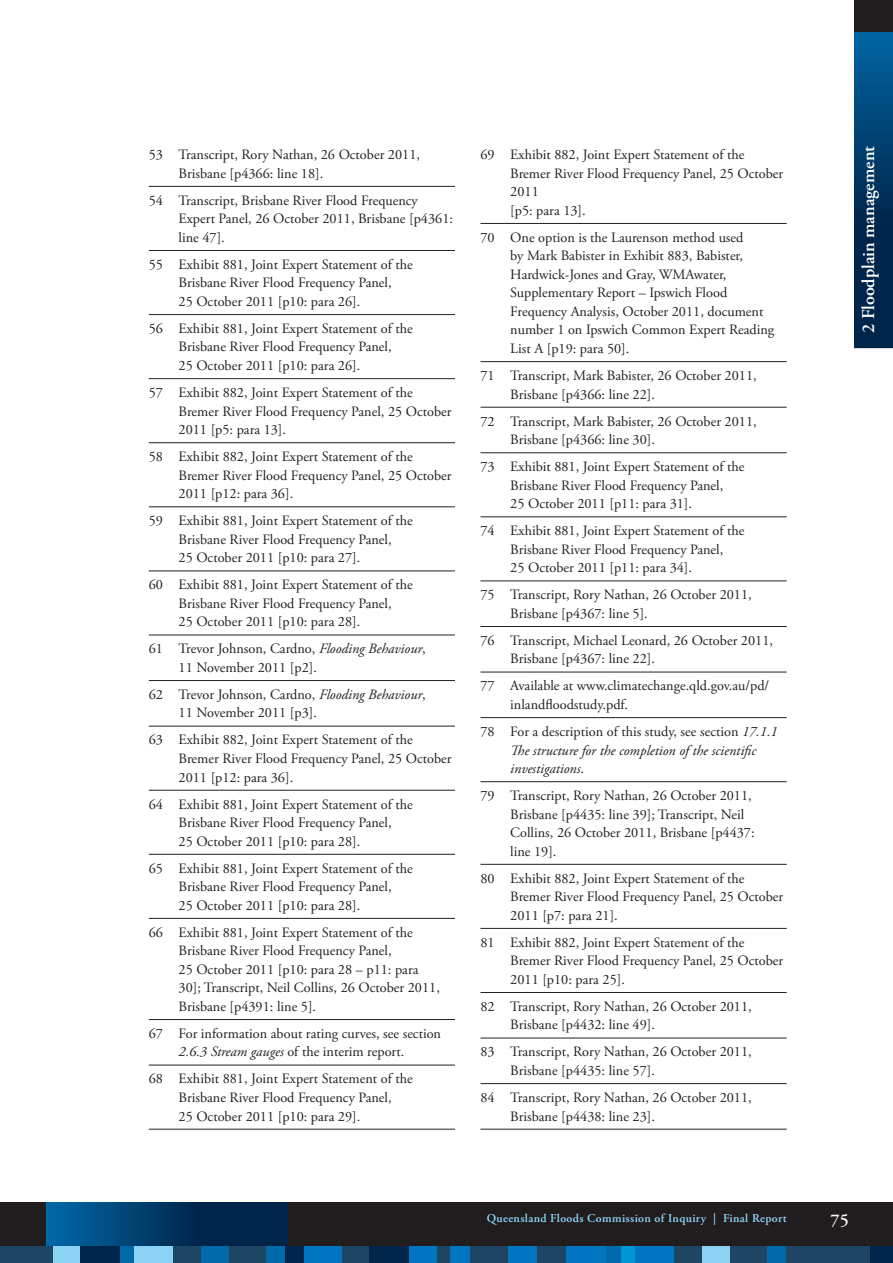
<style>
.page{position:relative;width:893px;height:1263px;background:#fff}
.page>*{position:absolute;margin:0;border:0;box-sizing:border-box;transform-origin:0 0}
.t1{font:600 18px "Adobe Garamond Pro";color:#fff}
.t2{font:14.25px/18.5px "Adobe Garamond Pro";color:#231f20}
.t3{font:italic 14.25px/18.6px "Adobe Garamond Pro";color:#231f20}
.t4{font:600 12px "Adobe Garamond Pro";letter-spacing:.03em;color:#8cd2f4}
.s1{font-style:italic}
.s2{font-style:normal}
</style>
<div class="page">
<div style="left:0;top:1202px;width:893px;height:61px;background:#211d1e"></div>
<div style="left:855px;top:0;width:38px;height:113px;background:#211d1e"></div>
<svg style="left:855px;top:33px;width:38px;height:315px;background:#003864"></svg>
<svg style="left:46px;top:1202px;width:241px;height:37px;background:#003a68"></svg>
<div style="left:28px;top:1239px;width:865px;height:24px;background:#231f20;opacity:.2"></div>
<div style="left:45px;top:1246px;width:848px;height:17px;background:#1f4564"></div>
<div style="left:870px;top:1246px;width:23px;height:17px;background:#00244a"></div>
<div style="left:285px;top:1246px;width:19px;height:17px;background:#00244a"></div>
<div style="left:304px;top:1246px;width:37px;height:17px;background:#0076c0"></div>
<div style="left:398px;top:1246px;width:38px;height:17px;background:#0076c0"></div>
<div style="left:369px;top:1246px;width:40px;height:17px;background:#00244a"></div>
<div style="left:0;top:1246px;width:53px;height:17px;background:#1f4564"></div>
<div style="left:53px;top:1246px;width:28px;height:17px;background:#8cd2f4"></div>
<div style="left:81px;top:1246px;width:39px;height:17px;background:#00244a"></div>
<div style="left:620px;top:1246px;width:16px;height:17px;background:#0096d6"></div>
<div style="left:767px;top:1246px;width:19px;height:17px;background:#0069aa"></div>
<div style="left:702px;top:1246px;width:28px;height:17px;background:#8cd2f4"></div>
<div style="left:635px;top:1246px;width:38px;height:17px;background:#0076c0"></div>
<div style="left:120px;top:1246px;width:16px;height:17px;background:#0069aa"></div>
<div style="left:267px;top:1246px;width:18px;height:17px;background:#0069aa"></div>
<div style="left:201px;top:1246px;width:28px;height:17px;background:#0069aa"></div>
<div style="left:134px;top:1246px;width:39px;height:17px;background:#8cd2f4"></div>
<div style="left:604px;top:1246px;width:16px;height:17px;background:#0069aa"></div>
<div style="left:451px;top:1246px;width:19px;height:17px;background:#0076c0"></div>
<div style="left:508px;top:1246px;width:29px;height:17px;background:#0076c0"></div>
<div style="left:566px;top:1246px;width:40px;height:17px;background:#0076c0"></div>
<hr style="left:149px;top:186px;width:306px;height:1px;background:#231f20">
<hr style="left:149px;top:250px;width:306px;height:1px;background:#231f20">
<hr style="left:149px;top:314px;width:306px;height:1px;background:#231f20">
<hr style="left:149px;top:378px;width:306px;height:1px;background:#231f20">
<hr style="left:149px;top:442px;width:306px;height:1px;background:#231f20">
<hr style="left:149px;top:507px;width:306px;height:1px;background:#231f20">
<hr style="left:149px;top:571px;width:306px;height:1px;background:#231f20">
<hr style="left:149px;top:635px;width:306px;height:1px;background:#231f20">
<hr style="left:149px;top:680px;width:306px;height:1px;background:#231f20">
<hr style="left:149px;top:726px;width:306px;height:1px;background:#231f20">
<hr style="left:149px;top:790px;width:306px;height:1px;background:#231f20">
<hr style="left:149px;top:854px;width:306px;height:1px;background:#231f20">
<hr style="left:149px;top:918px;width:306px;height:1px;background:#231f20">
<hr style="left:149px;top:1019px;width:306px;height:1px;background:#231f20">
<hr style="left:149px;top:1065px;width:306px;height:1px;background:#231f20">
<hr style="left:149px;top:1129px;width:306px;height:1px;background:#231f20">
<hr style="left:480px;top:223px;width:307px;height:1px;background:#231f20">
<hr style="left:480px;top:361px;width:307px;height:1px;background:#231f20">
<hr style="left:480px;top:407px;width:307px;height:1px;background:#231f20">
<hr style="left:480px;top:452px;width:307px;height:1px;background:#231f20">
<hr style="left:480px;top:517px;width:307px;height:1px;background:#231f20">
<hr style="left:480px;top:581px;width:307px;height:1px;background:#231f20">
<hr style="left:480px;top:626px;width:307px;height:1px;background:#231f20">
<hr style="left:480px;top:672px;width:307px;height:1px;background:#231f20">
<hr style="left:480px;top:717px;width:307px;height:1px;background:#231f20">
<hr style="left:480px;top:781px;width:307px;height:1px;background:#231f20">
<hr style="left:480px;top:864px;width:307px;height:1px;background:#231f20">
<hr style="left:480px;top:928px;width:307px;height:1px;background:#231f20">
<hr style="left:480px;top:992px;width:307px;height:1px;background:#231f20">
<hr style="left:480px;top:1038px;width:307px;height:1px;background:#231f20">
<hr style="left:480px;top:1083px;width:307px;height:1px;background:#231f20">
<hr style="left:480px;top:1129px;width:307px;height:1px;background:#231f20">
<p class="t2" style="left:179px;top:146px;width:243px;text-indent:-30px">53 Transcript, Rory Nathan, 26 October 2011,<br>Brisbane [p4366: line 18].</p>
<p class="t2" style="left:179px;top:191px;width:276px;text-indent:-30px">54 Transcript, Brisbane River Flood Frequency<br>Expert Panel, 26 October 2011, Brisbane [p4361: line 47].</p>
<p class="t2" style="left:179px;top:255px;width:236px;text-indent:-30px">55 Exhibit 881, Joint Expert Statement of the<br>Brisbane River Flood Frequency Panel,<br>25 October 2011 [p10: para 26].</p>
<p class="t2" style="left:179px;top:320px;width:236px;text-indent:-30px">56 Exhibit 881, Joint Expert Statement of the<br>Brisbane River Flood Frequency Panel,<br>25 October 2011 [p10: para 26].</p>
<p class="t2" style="left:179px;top:384px;width:274px;text-indent:-30px">57 Exhibit 882, Joint Expert Statement of the<br>Bremer River Flood Frequency Panel, 25 October<br>2011 [p5: para 13].</p>
<p class="t2" style="left:179px;top:448px;width:274px;text-indent:-30px">58 Exhibit 882, Joint Expert Statement of the<br>Bremer River Flood Frequency Panel, 25 October<br>2011 [p12: para 36].</p>
<p class="t2" style="left:179px;top:512px;width:236px;text-indent:-30px">59 Exhibit 881, Joint Expert Statement of the<br>Brisbane River Flood Frequency Panel,<br>25 October 2011 [p10: para 27].</p>
<p class="t2" style="left:179px;top:576px;width:236px;text-indent:-30px">60 Exhibit 881, Joint Expert Statement of the<br>Brisbane River Flood Frequency Panel,<br>25 October 2011 [p10: para 28].</p>
<p class="t2" style="left:179px;top:640px;width:249px;text-indent:-30px">61 Trevor Johnson, Cardno, <span class="s1">Flooding Behaviour</span>,<br>11 November 2011 [p2].</p>
<p class="t2" style="left:179px;top:686px;width:249px;text-indent:-30px">62 Trevor Johnson, Cardno, <span class="s1">Flooding Behaviour</span>,<br>11 November 2011 [p3].</p>
<p class="t2" style="left:179px;top:731px;width:274px;text-indent:-30px">63 Exhibit 882, Joint Expert Statement of the<br>Bremer River Flood Frequency Panel, 25 October<br>2011 [p12: para 36].</p>
<p class="t2" style="left:179px;top:795px;width:236px;text-indent:-30px">64 Exhibit 881, Joint Expert Statement of the<br>Brisbane River Flood Frequency Panel,<br>25 October 2011 [p10: para 28].</p>
<p class="t2" style="left:179px;top:859px;width:236px;text-indent:-30px">65 Exhibit 881, Joint Expert Statement of the<br>Brisbane River Flood Frequency Panel,<br>25 October 2011 [p10: para 28].</p>
<p class="t2" style="left:179px;top:923px;width:263px;text-indent:-30px">66 Exhibit 881, Joint Expert Statement of the Brisbane River Flood Frequency Panel,<br>25 October 2011 [p10: para 28 – p11: para 30]; Transcript, Neil Collins, 26 October 2011, Brisbane [p4391: line 5].</p>
<p class="t2" style="left:149px;top:1025px;width:294px;text-align:center">67 For information about rating curves, see section<br><span class="s1">2.6.3 Stream gauges</span> of the interim report.</p>
<p class="t2" style="left:179px;top:1070px;width:236px;text-indent:-30px">68 Exhibit 881, Joint Expert Statement of the<br>Brisbane River Flood Frequency Panel,<br>25 October 2011 [p10: para 29].</p>
<p class="t2" style="left:510px;top:146px;width:274px;text-indent:-30px">69 Exhibit 882, Joint Expert Statement of the<br>Bremer River Flood Frequency Panel, 25 October<br>2011<br>[p5: para 13].</p>
<p class="t2" style="left:510px;top:228px;width:266px;text-indent:-30px">70 One option is the Laurenson method used<br>by Mark Babister in Exhibit 883, Babister, Hardwick-Jones and Gray, WMAwater, Supplementary Report – Ipswich Flood Frequency Analysis, October 2011, document number 1 on Ipswich Common Expert Reading List A [p19: para 50].</p>
<p class="t2" style="left:510px;top:367px;width:248px;text-indent:-30px">71 Transcript, Mark Babister, 26 October 2011,<br>Brisbane [p4366: line 22].</p>
<p class="t2" style="left:510px;top:412px;width:248px;text-indent:-30px">72 Transcript, Mark Babister, 26 October 2011,<br>Brisbane [p4366: line 30].</p>
<p class="t2" style="left:510px;top:458px;width:236px;text-indent:-30px">73 Exhibit 881, Joint Expert Statement of the<br>Brisbane River Flood Frequency Panel,<br>25 October 2011 [p11: para 31].</p>
<p class="t2" style="left:510px;top:522px;width:236px;text-indent:-30px">74 Exhibit 881, Joint Expert Statement of the<br>Brisbane River Flood Frequency Panel,<br>25 October 2011 [p11: para 34].</p>
<p class="t2" style="left:510px;top:586px;width:243px;text-indent:-30px">75 Transcript, Rory Nathan, 26 October 2011,<br>Brisbane [p4367: line 5].</p>
<p class="t2" style="left:510px;top:632px;width:264px;text-indent:-30px">76 Transcript, Michael Leonard, 26 October 2011,<br>Brisbane [p4367: line 22].</p>
<p class="t2" style="left:510px;top:677px;width:260px;text-indent:-30px">77 Available at www.climatechange.qld.gov.au/pd/ inlandfloodstudy.pdf.</p>
<p class="t3" style="left:510px;top:722px;width:269px;text-indent:-30px"><span class="s2">78 For a description of this study, see section</span> 17.1.1<br>The structure for the completion of the scientific investigations<span class="s2">.</span></p>
<p class="t2" style="left:510px;top:787px;width:246px;text-indent:-30px">79 Transcript, Rory Nathan, 26 October 2011, Brisbane [p4435: line 39]; Transcript, Neil Collins, 26 October 2011, Brisbane [p4437: line 19].</p>
<p class="t2" style="left:510px;top:869px;width:274px;text-indent:-30px">80 Exhibit 882, Joint Expert Statement of the<br>Bremer River Flood Frequency Panel, 25 October<br>2011 [p7: para 21].</p>
<p class="t2" style="left:510px;top:933px;width:274px;text-indent:-30px">81 Exhibit 882, Joint Expert Statement of the<br>Bremer River Flood Frequency Panel, 25 October<br>2011 [p10: para 25].</p>
<p class="t2" style="left:510px;top:997px;width:243px;text-indent:-30px">82 Transcript, Rory Nathan, 26 October 2011,<br>Brisbane [p4432: line 49].</p>
<p class="t2" style="left:510px;top:1043px;width:243px;text-indent:-30px">83 Transcript, Rory Nathan, 26 October 2011,<br>Brisbane [p4435: line 57].</p>
<p class="t2" style="left:510px;top:1089px;width:243px;text-indent:-30px">84 Transcript, Rory Nathan, 26 October 2011,<br>Brisbane [p4438: line 23].</p>
<p class="t1" style="left:858px;top:333px;width:188px;rotate:-90deg">2 Floodplain management</p>
<p class="t4" style="left:487px;top:1211px;width:301px">Queensland Floods Commission of Inquiry | Final Report</p>
<p class="t1" style="left:831px;top:1210px;width:20px">75</p>
</div>
